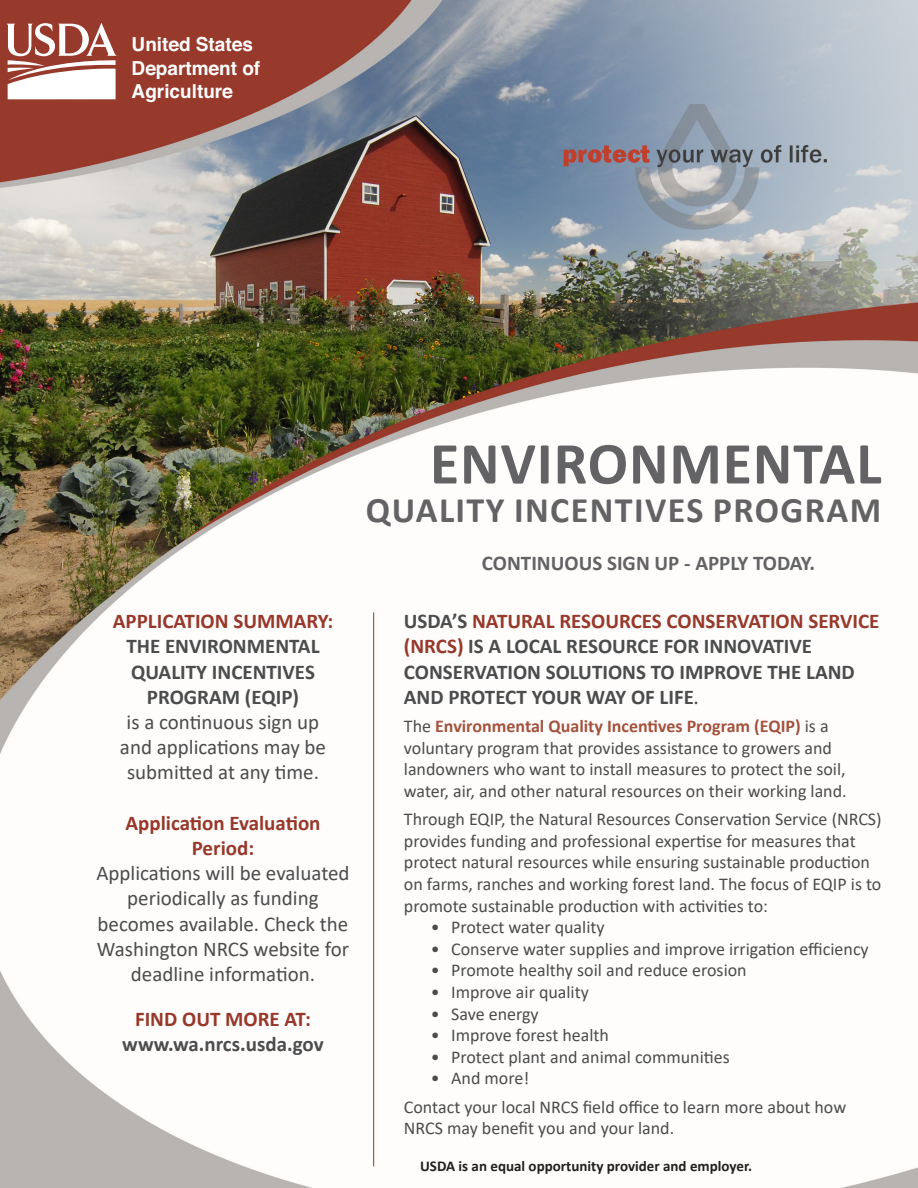
<style>
.page{position:relative;width:918px;height:1188px;background:#fff}
.page>*{position:absolute;margin:0;border:0;box-sizing:border-box;transform-origin:0 0}
.t1{font:700 60px "Calibri";letter-spacing:.015em;color:#636366}
.t2{font:700 36px "Calibri";letter-spacing:.04em;color:#636366}
.t3{font:21px/25.2px "Calibri";color:#4b4c4d;text-align:center}
.t4{font:700 21px/25.2px "Calibri";color:#4b4c4d}
.t5{font:700 21px/25.2px "Calibri";color:#97382b;text-align:center}
.t6{font:700 21px "Calibri";color:#636366}
.t7{font:700 19.2px/23.1px "Helvetica";color:#fff}
.t8{font:18px/21.6px "Calibri";color:#4b4c4d}
.t9{font:700 15px "Calibri";color:#231f20}
.s1{font-weight:700}
.s2{color:#97392b}
.s3{font-family:"Myriad Pro";font-weight:400}
.s4{font-weight:700;color:#a3523e}
</style>
<div class="page">
<img style="left:0;top:0;width:918px;height:1188px">
<hr style="left:373px;top:612px;width:1px;height:554px;background:#97382b">
<div style="left:6px;top:23px;width:260px;height:83px;background:#97392b"></div>
<svg style="left:6px;top:23px;width:111px;height:76px"></svg>
<p class="t7" style="left:132px;top:33px;width:130px">United States<br>Department of<br>Agriculture</p>
<p class="t5" style="left:113px;top:608px;width:222px">APPLICATION SUMMARY:</p>
<p class="t3" style="left:120px;top:633px;width:208px"><span class="s1">THE ENVIRONMENTAL<br>QUALITY INCENTIVES<br>PROGRAM (EQIP)<br></span>is a continuous sign up and applications may be submitted at any time.</p>
<p class="t5" style="left:125px;top:810px;width:197px">Application Evaluation<br>Period:</p>
<p class="t3" style="left:96px;top:860px;width:255px">Applications will be evaluated periodically as funding becomes available. Check the<br>Washington NRCS website for deadline information.</p>
<p class="t5" style="left:135px;top:1006px;width:177px">FIND OUT MORE AT:</p>
<p class="t4" style="left:122px;top:1031px;width:203px">www.wa.nrcs.usda.gov</p>
<p class="t1" style="left:430px;top:421px;width:453px">ENVIRONMENTAL</p>
<p class="t2" style="left:366px;top:485px;width:517px">QUALITY INCENTIVES PROGRAM</p>
<p class="t6" style="left:482px;top:548px;width:335px">CONTINUOUS SIGN UP - APPLY TODAY.</p>
<p class="t4" style="left:404px;top:608px;width:477px">USDA’S <span class="s2">NATURAL RESOURCES CONSERVATION SERVICE (NRCS)</span> IS A LOCAL RESOURCE FOR INNOVATIVE CONSERVATION SOLUTIONS TO IMPROVE THE LAND AND PROTECT YOUR WAY OF LIFE<span class="s3">.</span></p>
<p class="t8" style="left:404px;top:715px;width:444px">The <span class="s4">Environmental Quality Incentives Program (EQIP)</span> is a voluntary program that provides assistance to growers and landowners who want to install measures to protect the soil, water, air, and other natural resources on their working land.</p>
<p class="t8" style="left:404px;top:808px;width:479px">Through EQIP, the Natural Resources Conservation Service (NRCS) provides funding and professional expertise for measures that protect natural resources while ensuring sustainable production on farms, ranches and working forest land. The focus of EQIP is to promote sustainable production with activities to:</p>
<p class="t8" style="left:431px;top:916px;width:175px">• Protect water quality</p>
<p class="t8" style="left:431px;top:938px;width:439px">• Conserve water supplies and improve irrigation efficiency</p>
<p class="t8" style="left:431px;top:959px;width:317px">• Promote healthy soil and reduce erosion</p>
<p class="t8" style="left:431px;top:981px;width:160px">• Improve air quality</p>
<p class="t8" style="left:431px;top:1002px;width:109px">• Save energy</p>
<p class="t8" style="left:431px;top:1024px;width:180px">• Improve forest health</p>
<p class="t8" style="left:431px;top:1046px;width:300px">• Protect plant and animal communities</p>
<p class="t8" style="left:431px;top:1067px;width:100px">• And more!</p>
<p class="t8" style="left:404px;top:1096px;width:444px">Contact your local NRCS field office to learn more about how<br>NRCS may benefit you and your land.</p>
<p class="t9" style="left:420px;top:1156px;width:333px">USDA is an equal opportunity provider and employer.</p>
</div>
